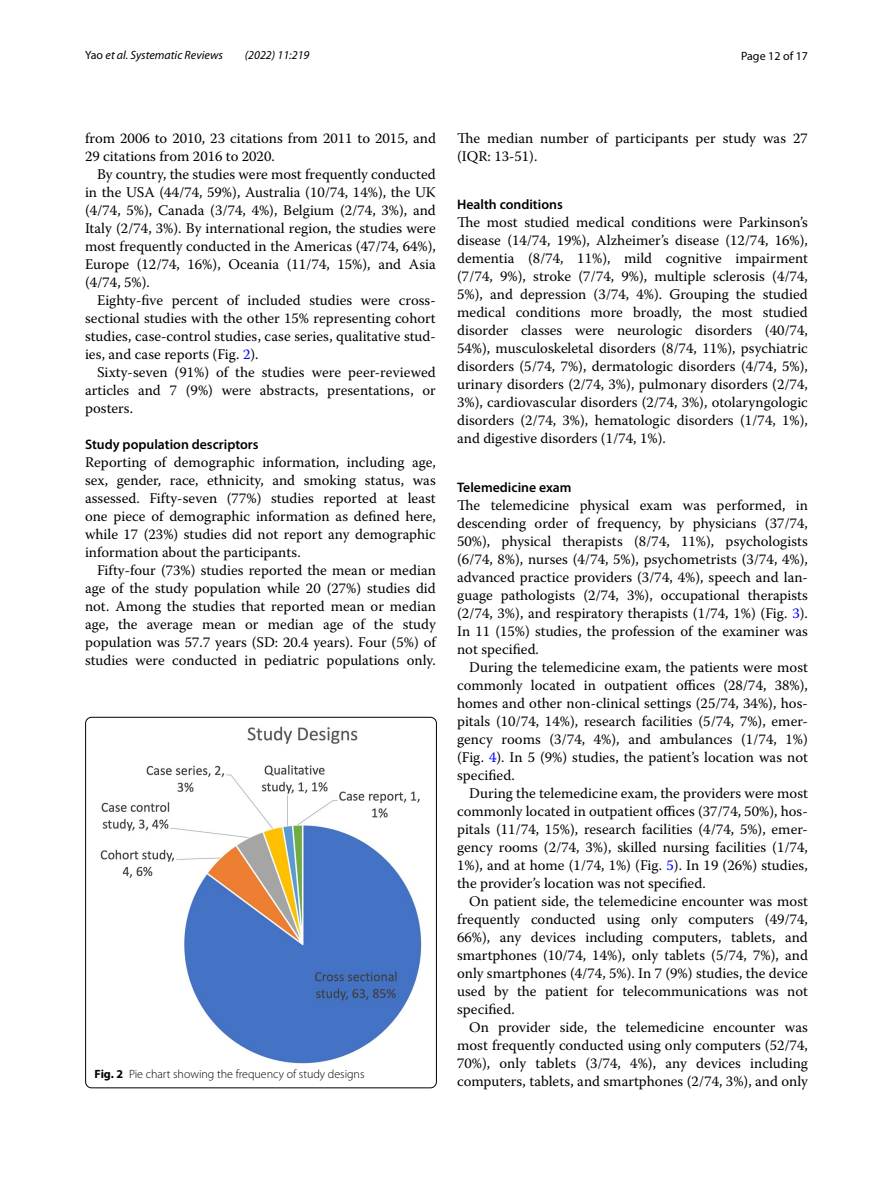
<style>
.page{position:relative;width:893px;height:1187px;background:#fff}
.page>*{position:absolute;margin:0;border:0;box-sizing:border-box;transform-origin:0 0}
.t1{font:14.7px/18px "Warnock Pro";color:#000;text-align:justify}
.t2{font:600 13.8px "Myriad Pro";color:#000}
.t3{font:300 12px "Myriad Pro";color:#000}
.t4{font:italic 12px "Myriad Pro";color:#000}
.t5{font:12px "Myriad Pro";color:#000}
.s1{font-style:normal}
.s2{color:#00f}
.s3{font-weight:700}
</style>
<div class="page">
<img style="left:100px;top:726px;width:322px;height:336px">
<div style="left:85px;top:717px;width:352px;height:370px;border:1px solid #000;border-radius:6px"></div>
<p class="t4" style="left:85px;top:48px;width:139px"><span class="s1">Yao</span> et al. Systematic Reviews</p>
<p class="t4" style="left:245px;top:48px;width:66px">(2022) 11:219</p>
<p class="t5" style="left:741px;top:48px;width:68px">Page 12 of 17</p>
<p class="t1" style="left:85px;top:128px;width:352px">from 2006 to 2010, 23 citations from 2011 to 2015, and<br>29 citations from 2016 to 2020.</p>
<p class="t1" style="left:85px;top:164px;width:352px;text-indent:12px">By country, the studies were most frequently conducted in the USA (44/74, 59%), Australia (10/74, 14%), the UK (4/74, 5%), Canada (3/74, 4%), Belgium (2/74, 3%), and Italy (2/74, 3%). By international region, the studies were most frequently conducted in the Americas (47/74, 64%), Europe (12/74, 16%), Oceania (11/74, 15%), and Asia (4/74, 5%).</p>
<p class="t1" style="left:85px;top:290px;width:352px;text-indent:12px">Eighty-five percent of included studies were cross&shy;sectional studies with the other 15% representing cohort studies, case-control studies, case series, qualitative stud&shy;ies, and case reports (Fig. <span class="s2">2</span>).</p>
<p class="t1" style="left:85px;top:362px;width:352px;text-indent:12px">Sixty-seven (91%) of the studies were peer-reviewed articles and 7 (9%) were abstracts, presentations, or posters.</p>
<p class="t2" style="left:85px;top:435px;width:175px">Study population descriptors</p>
<p class="t1" style="left:85px;top:452px;width:352px">Reporting of demographic information, including age, sex, gender, race, ethnicity, and smoking status, was assessed. Fifty-seven (77%) studies reported at least one piece of demographic information as defined here, while 17 (23%) studies did not report any demographic information about the participants.</p>
<p class="t1" style="left:85px;top:560px;width:352px;text-indent:12px">Fifty-four (73%) studies reported the mean or median age of the study population while 20 (27%) studies did not. Among the studies that reported mean or median age, the average mean or median age of the study population was 57.7 years (SD: 20.4 years). Four (5%) of studies were conducted in pediatric populations only.</p>
<p class="t3" style="left:95px;top:1067px;width:271px"><span class="s3">Fig. 2</span> Pie chart showing the frequency of study designs</p>
<p class="t1" style="left:457px;top:128px;width:352px">The median number of participants per study was 27 (IQR: 13-51).</p>
<p class="t2" style="left:457px;top:196px;width:107px">Health conditions</p>
<p class="t1" style="left:457px;top:213px;width:352px">The most studied medical conditions were Parkinson’s disease (14/74, 19%), Alzheimer’s disease (12/74, 16%), dementia (8/74, 11%), mild cognitive impairment (7/74, 9%), stroke (7/74, 9%), multiple sclerosis (4/74, 5%), and depression (3/74, 4%). Grouping the studied medical conditions more broadly, the most studied disorder classes were neurologic disorders (40/74, 54%), musculoskeletal disorders (8/74, 11%), psychiatric disorders (5/74, 7%), dermatologic disorders (4/74, 5%), urinary disorders (2/74, 3%), pulmonary disorders (2/74, 3%), cardiovascular disorders (2/74, 3%), otolaryngologic disorders (2/74, 3%), hematologic disorders (1/74, 1%), and digestive disorders (1/74, 1%).</p>
<p class="t2" style="left:457px;top:478px;width:116px">Telemedicine exam</p>
<p class="t1" style="left:457px;top:496px;width:352px">The telemedicine physical exam was performed, in descending order of frequency, by physicians (37/74, 50%), physical therapists (8/74, 11%), psychologists (6/74, 8%), nurses (4/74, 5%), psychometrists (3/74, 4%), advanced practice providers (3/74, 4%), speech and lan&shy;guage pathologists (2/74, 3%), occupational therapists (2/74, 3%), and respiratory therapists (1/74, 1%) (Fig. <span class="s2">3</span>).<br>In 11 (15%) studies, the profession of the examiner was not specified.</p>
<p class="t1" style="left:457px;top:658px;width:352px;text-indent:12px">During the telemedicine exam, the patients were most commonly located in outpatient offices (28/74, 38%), homes and other non-clinical settings (25/74, 34%), hos&shy;pitals (10/74, 14%), research facilities (5/74, 7%), emer&shy;gency rooms (3/74, 4%), and ambulances (1/74, 1%) (Fig. <span class="s2">4</span>). In 5 (9%) studies, the patient’s location was not specified.</p>
<p class="t1" style="left:457px;top:784px;width:352px;text-indent:12px">During the telemedicine exam, the providers were most commonly located in outpatient offices (37/74, 50%), hos&shy;pitals (11/74, 15%), research facilities (4/74, 5%), emer&shy;gency rooms (2/74, 3%), skilled nursing facilities (1/74, 1%), and at home (1/74, 1%) (Fig. <span class="s2">5</span>). In 19 (26%) studies, the provider’s location was not specified.</p>
<p class="t1" style="left:457px;top:892px;width:352px;text-indent:12px">On patient side, the telemedicine encounter was most frequently conducted using only computers (49/74, 66%), any devices including computers, tablets, and smartphones (10/74, 14%), only tablets (5/74, 7%), and only smartphones (4/74, 5%). In 7 (9%) studies, the device used by the patient for telecommunications was not specified.</p>
<p class="t1" style="left:457px;top:1017px;width:352px;text-indent:12px">On provider side, the telemedicine encounter was most frequently conducted using only computers (52/74, 70%), only tablets (3/74, 4%), any devices including computers, tablets, and smartphones (2/74, 3%), and only</p>
</div>
